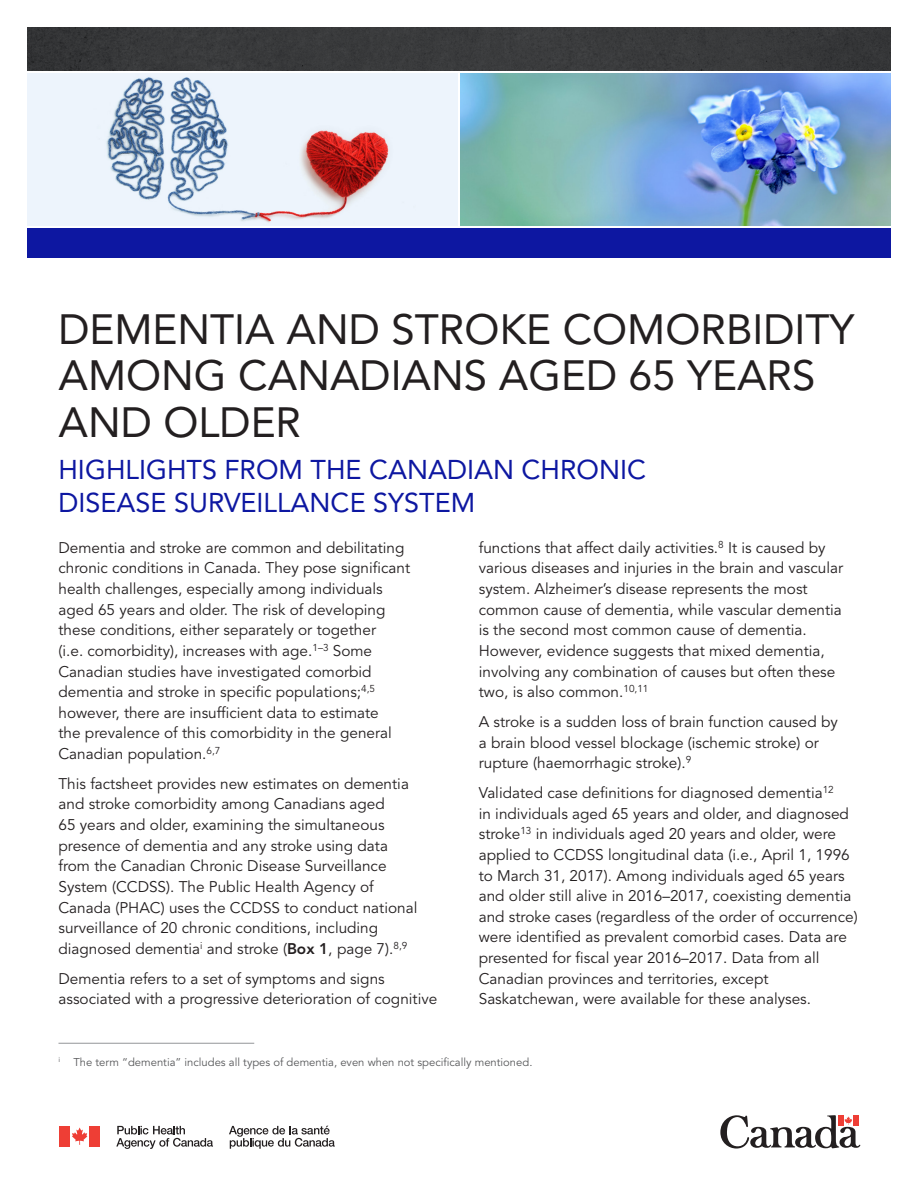
<style>
.page{position:relative;width:918px;height:1188px;background:#fff}
.page>*{position:absolute;margin:0;border:0;box-sizing:border-box;transform-origin:0 0}
.t1{font:42px/46.5px "Avenir LT Std";color:#231f20}
.Subtitle{font:27px/33px "Avenir LT Std";color:#0d17a1}
.BODY{font:15.3px/20.7px "Avenir LT Std";color:#231f20}
.Footnotes{font:11.25px "Avenir LT Std";color:#57585a}
.s1{font-weight:800}
</style>
<div class="page">
<div style="left:27px;top:228px;width:864px;height:30px;background:#0d17a1"></div>
<div style="left:27px;top:27px;width:864px;height:44px;background:#38393b"></div>
<svg style="left:720px;top:1115px;width:141px;height:34px"></svg>
<div style="left:59px;top:1126px;width:10px;height:20px;background:#ee3e35"></div>
<svg style="left:72px;top:1127px;width:15px;height:18px"></svg>
<div style="left:90px;top:1126px;width:10px;height:20px;background:#ee3e35"></div>
<svg style="left:116px;top:1126px;width:97px;height:23px"></svg>
<svg style="left:229px;top:1126px;width:106px;height:23px"></svg>
<img style="left:27px;top:74px;width:431px;height:151px">
<img style="left:460px;top:74px;width:431px;height:151px">
<hr style="left:58px;top:1043px;width:196px;height:1px;background:#939598">
<p class="t1" style="left:58px;top:306px;width:798px">DEMENTIA AND STROKE COMORBIDITY<br>AMONG CANADIANS AGED 65 YEARS<br>AND OLDER</p>
<p class="Subtitle" style="left:58px;top:453px;width:589px">HIGHLIGHTS FROM THE CANADIAN CHRONIC<br>DISEASE SURVEILLANCE SYSTEM</p>
<p class="BODY" style="left:58px;top:538px;width:353px">Dementia and stroke are common and debilitating chronic conditions in Canada. They pose significant health challenges, especially among individuals aged 65 years and older. The risk of developing these conditions, either separately or together<br>(i.e. comorbidity), increases with age.<sup>1–3</sup> Some Canadian studies have investigated comorbid dementia and stroke in specific populations;<sup>4,5 </sup>however, there are insufficient data to estimate<br>the prevalence of this comorbidity in the general Canadian population.<sup>6,7</sup></p>
<p class="BODY" style="left:58px;top:774px;width:360px">This factsheet provides new estimates on dementia and stroke comorbidity among Canadians aged<br>65 years and older, examining the simultaneous presence of dementia and any stroke using data from the Canadian Chronic Disease Surveillance System (CCDSS). The Public Health Agency of Canada (PHAC) uses the CCDSS to conduct national surveillance of 20 chronic conditions, including diagnosed dementia<sup>i</sup> and stroke (<span class="s1">Box 1</span>, page 7).<sup>8,9</sup></p>
<p class="BODY" style="left:58px;top:968px;width:380px">Dementia refers to a set of symptoms and signs associated with a progressive deterioration of cognitive</p>
<p class="BODY" style="left:479px;top:538px;width:366px">functions that affect daily activities.<sup>8</sup> It is caused by various diseases and injuries in the brain and vascular system. Alzheimer’s disease represents the most common cause of dementia, while vascular dementia is the second most common cause of dementia.<br>However, evidence suggests that mixed dementia, involving any combination of causes but often these two, is also common.<sup>10,11</sup></p>
<p class="BODY" style="left:479px;top:712px;width:361px">A stroke is a sudden loss of brain function caused by a brain blood vessel blockage (ischemic stroke) or rupture (haemorrhagic stroke).<sup>9</sup></p>
<p class="BODY" style="left:479px;top:783px;width:381px">Validated case definitions for diagnosed dementia<sup>12<br></sup>in individuals aged 65 years and older, and diagnosed stroke<sup>13</sup> in individuals aged 20 years and older, were applied to CCDSS longitudinal data (i.e., April 1, 1996 to March 31, 2017). Among individuals aged 65 years and older still alive in 2016–2017, coexisting dementia and stroke cases (regardless of the order of occurrence) were identified as prevalent comorbid cases. Data are presented for fiscal year 2016–2017. Data from all Canadian provinces and territories, except Saskatchewan, were available for these analyses.</p>
<p class="Footnotes" style="left:58px;top:1056px;width:475px"><sup>i</sup> The term “dementia” includes all types of dementia, even when not specifically mentioned.</p>
</div>
